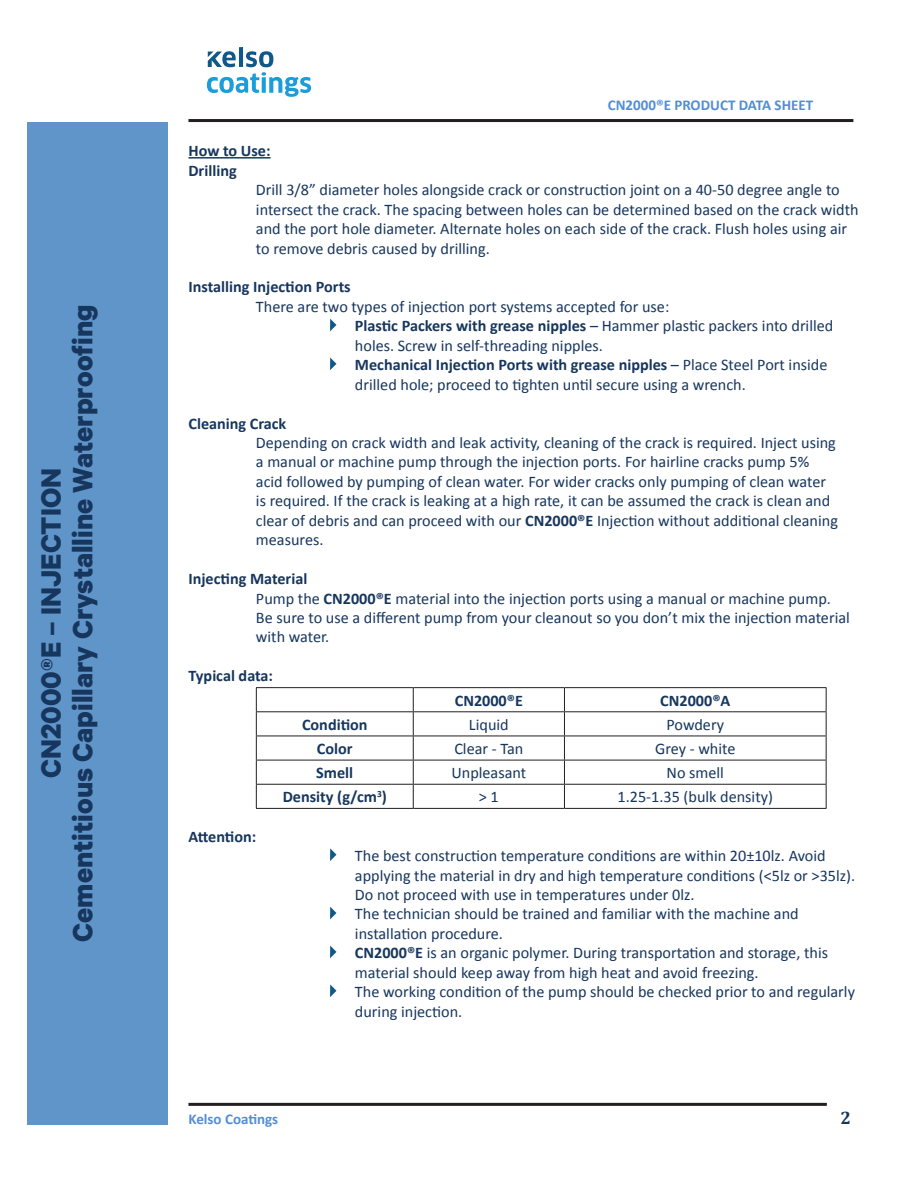
<style>
.page{position:relative;width:918px;height:1188px;background:#fff}
.page>*{position:absolute;margin:0;border:0;box-sizing:border-box;transform-origin:0 0}
.t1{font:700 31.5px/31.5px "Calibre";color:#17365d;text-align:center}
.t2{font:700 18px "Cambria";color:#17365d}
.Paragraph_Indent{font:16.2px/19.5px "Calibri";color:#17365d}
.unordered_lIst{font:16.2px/19.5px "Calibri";color:#17365d}
.t3{font:700 16.2px "Calibri";color:#17365d}
.t4{font:700 15px "Calibri";color:#548dd4}
.s1{font-weight:700}
</style>
<div class="page">
<svg style="left:239px;top:47px;width:4px;height:4px"></svg>
<svg style="left:207px;top:51px;width:104px;height:46px"></svg>
<div style="left:27px;top:122px;width:140px;height:1002px;background:#6095c9"></div>
<hr style="left:188px;top:1103px;width:639px;height:3px;background:#231f20">
<hr style="left:188px;top:119px;width:665px;height:3px;background:#231f20">
<hr style="left:188px;top:157px;width:83px;height:2px;background:#17365d">
<svg style="left:330px;top:319px;width:6px;height:12px"></svg>
<svg style="left:330px;top:358px;width:6px;height:12px"></svg>
<hr style="left:256px;top:687px;width:157px;height:1px;background:#231f20">
<hr style="left:413px;top:687px;width:151px;height:1px;background:#231f20">
<hr style="left:564px;top:687px;width:263px;height:1px;background:#231f20">
<hr style="left:256px;top:711px;width:157px;height:1px;background:#231f20">
<hr style="left:413px;top:711px;width:151px;height:1px;background:#231f20">
<hr style="left:564px;top:711px;width:263px;height:1px;background:#231f20">
<hr style="left:256px;top:736px;width:157px;height:1px;background:#231f20">
<hr style="left:413px;top:736px;width:151px;height:1px;background:#231f20">
<hr style="left:564px;top:736px;width:263px;height:1px;background:#231f20">
<hr style="left:256px;top:760px;width:157px;height:1px;background:#231f20">
<hr style="left:413px;top:760px;width:151px;height:1px;background:#231f20">
<hr style="left:564px;top:760px;width:263px;height:1px;background:#231f20">
<hr style="left:256px;top:784px;width:157px;height:1px;background:#231f20">
<svg style="left:256px;top:688px;width:1px;height:120px"></svg>
<hr style="left:413px;top:784px;width:151px;height:1px;background:#231f20">
<svg style="left:413px;top:688px;width:1px;height:120px"></svg>
<hr style="left:564px;top:784px;width:263px;height:1px;background:#231f20">
<svg style="left:564px;top:688px;width:1px;height:120px"></svg>
<svg style="left:826px;top:688px;width:1px;height:120px"></svg>
<hr style="left:256px;top:808px;width:157px;height:1px;background:#231f20">
<hr style="left:413px;top:808px;width:151px;height:1px;background:#231f20">
<hr style="left:564px;top:808px;width:263px;height:1px;background:#231f20">
<svg style="left:330px;top:848px;width:6px;height:13px"></svg>
<svg style="left:330px;top:907px;width:6px;height:12px"></svg>
<svg style="left:330px;top:946px;width:6px;height:12px"></svg>
<svg style="left:330px;top:984px;width:6px;height:13px"></svg>
<h1 class="t1" style="left:34px;top:942px;width:638px;rotate:-90deg">CN2000®E – INJECTION<br>Cementitious Capillary Crystalline Waterproofing</h1>
<p class="t4" style="left:608px;top:96px;width:207px">CN2000®E PRODUCT DATA SHEET</p>
<p class="t3" style="left:188px;top:141px;width:84px">How to Use:</p>
<p class="t3" style="left:188px;top:160px;width:50px">Drilling</p>
<p class="Paragraph_Indent" style="left:256px;top:179px;width:604px">Drill 3/8” diameter holes alongside crack or construction joint on a 40-50 degree angle to intersect the crack. The spacing between holes can be determined based on the crack width and the port hole diameter. Alternate holes on each side of the crack. Flush holes using air to remove debris caused by drilling.</p>
<p class="t3" style="left:188px;top:277px;width:164px">Installing Injection Ports</p>
<p class="Paragraph_Indent" style="left:256px;top:296px;width:415px">There are two types of injection port systems accepted for use:</p>
<p class="unordered_lIst" style="left:355px;top:315px;width:480px"><span class="s1">Plastic Packers with grease nipples</span> – Hammer plastic packers into drilled holes. Screw in self-threading nipples.</p>
<p class="unordered_lIst" style="left:355px;top:354px;width:474px"><span class="s1">Mechanical Injection Ports with grease nipples</span> – Place Steel Port inside drilled hole; proceed to tighten until secure using a wrench.</p>
<p class="t3" style="left:188px;top:413px;width:99px">Cleaning Crack</p>
<p class="Paragraph_Indent" style="left:256px;top:432px;width:584px">Depending on crack width and leak activity, cleaning of the crack is required. Inject using a manual or machine pump through the injection ports. For hairline cracks pump 5% acid followed by pumping of clean water. For wider cracks only pumping of clean water is required. If the crack is leaking at a high rate, it can be assumed the crack is clean and clear of debris and can proceed with our <span class="s1">CN2000®E</span> Injection without additional cleaning measures.</p>
<p class="t3" style="left:188px;top:569px;width:120px">Injecting Material</p>
<p class="Paragraph_Indent" style="left:256px;top:588px;width:595px">Pump the <span class="s1">CN2000®E</span> material into the injection ports using a manual or machine pump.<br>Be sure to use a different pump from your cleanout so you don’t mix the injection material with water.</p>
<p class="t3" style="left:188px;top:666px;width:86px">Typical data:</p>
<p class="t3" style="left:455px;top:690px;width:70px">CN2000®E</p>
<p class="t3" style="left:660px;top:690px;width:72px">CN2000®A</p>
<p class="t3" style="left:302px;top:715px;width:67px">Condition</p>
<p class="Paragraph_Indent" style="left:469px;top:714px;width:41px">Liquid</p>
<p class="Paragraph_Indent" style="left:667px;top:714px;width:59px">Powdery</p>
<p class="t3" style="left:317px;top:739px;width:37px">Color</p>
<p class="Paragraph_Indent" style="left:454px;top:738px;width:70px">Clear - Tan</p>
<p class="Paragraph_Indent" style="left:655px;top:738px;width:82px">Grey - white</p>
<p class="t3" style="left:316px;top:763px;width:38px">Smell</p>
<p class="Paragraph_Indent" style="left:451px;top:762px;width:76px">Unpleasant</p>
<p class="Paragraph_Indent" style="left:667px;top:762px;width:59px">No smell</p>
<p class="t3" style="left:283px;top:787px;width:106px">Density (g/cm<sup>3</sup>)</p>
<p class="Paragraph_Indent" style="left:479px;top:787px;width:21px">&gt; 1</p>
<p class="Paragraph_Indent" style="left:618px;top:787px;width:157px">1.25-1.35 (bulk density)</p>
<p class="t3" style="left:188px;top:826px;width:69px">Attention:</p>
<p class="unordered_lIst" style="left:355px;top:845px;width:502px">The best construction temperature conditions are within 20±10lz. Avoid applying the material in dry and high temperature conditions (&lt;5lz or &gt;35lz).<br>Do not proceed with use in temperatures under 0lz.</p>
<p class="unordered_lIst" style="left:355px;top:904px;width:445px">The technician should be trained and familiar with the machine and installation procedure.</p>
<p class="unordered_lIst" style="left:355px;top:942px;width:475px"><span class="s1">CN2000®E</span> is an organic polymer. During transportation and storage, this material should keep away from high heat and avoid freezing.</p>
<p class="unordered_lIst" style="left:355px;top:981px;width:502px">The working condition of the pump should be checked prior to and regularly during injection.</p>
<p class="t4" style="left:188px;top:1109px;width:91px">Kelso Coatings</p>
<p class="t2" style="left:841px;top:1107px;width:12px">2</p>
</div>
